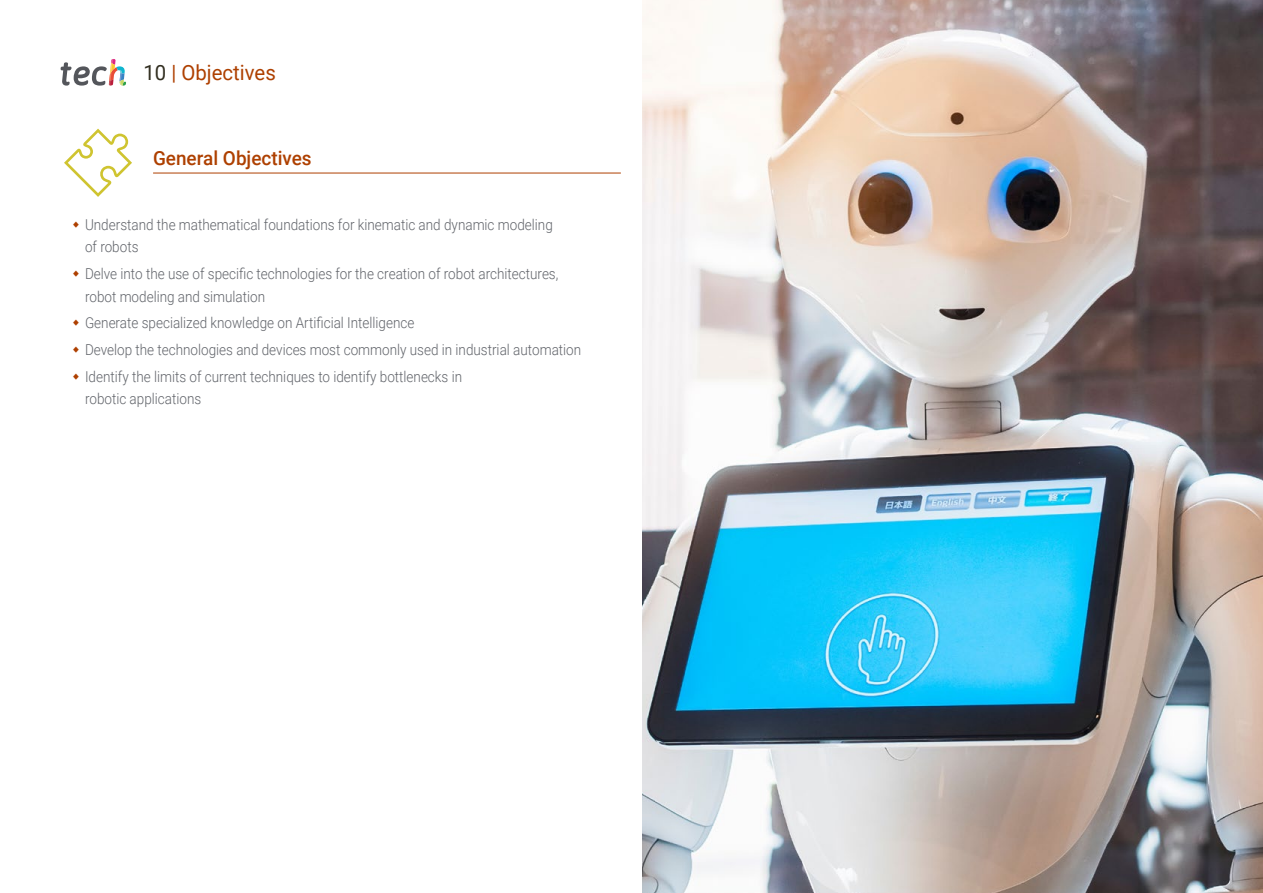
<style>
.page{position:relative;width:1263px;height:893px;background:#fff}
.page>*{position:absolute;margin:0;border:0;box-sizing:border-box;transform-origin:0 0}
.t1{font:21px "Roboto";color:#ae4000}
.t2{font:500 19.5px "Roboto";color:#ae4000}
.t3{font:300 15px/22.5px "Roboto";color:#61646a;scale:.9 1}
.s1{color:#312e20}
</style>
<div class="page">
<hr style="left:153px;top:173px;width:468px;height:1px;background:#ae4000">
<svg style="left:64px;top:129px;width:68px;height:68px"></svg>
<svg style="left:61px;top:59px;width:65px;height:27px"></svg>
<img style="left:642px;top:0;width:621px;height:893px">
<h1 class="t1" style="left:144px;top:57px;width:134px"><span class="s1">10</span> | Objectives</h1>
<h2 class="t2" style="left:153px;top:144px;width:160px">General Objectives</h2>
<p class="t3" style="left:85px;top:213px;width:521px">Understand the mathematical foundations for kinematic and dynamic modeling of robots</p>
<p class="t3" style="left:85px;top:262px;width:527px">Delve into the use of specific technologies for the creation of robot architectures, robot modeling and simulation</p>
<p class="t3" style="left:85px;top:309px;width:553px;line-height:26.7px">Generate specialized knowledge on Artificial Intelligence<br>Develop the technologies and devices most commonly used in industrial automation<br>Identify the limits of current techniques to identify bottlenecks in</p>
<p class="t3" style="left:85px;top:387px;width:131px">robotic applications</p>
</div>
